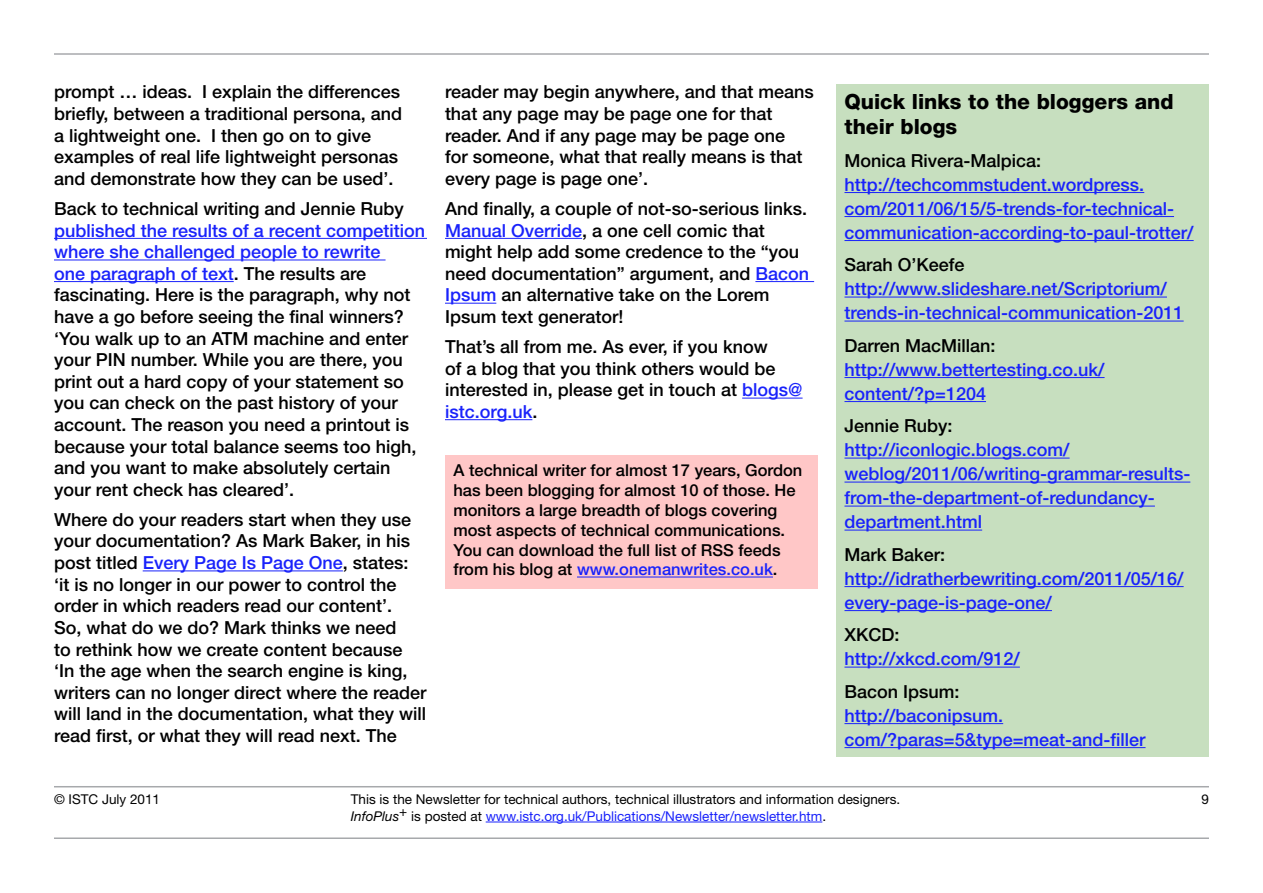
<style>
.page{position:relative;width:1263px;height:893px;background:#fff}
.page>*{position:absolute;margin:0;border:0;box-sizing:border-box;transform-origin:0 0}
.t1{font:800 21px/25.2px "Helvetica Neue";color:#000}
.t2{font:500 18px/21.6px "Helvetica Neue";color:#000}
.t3{font:500 18px/24px "Helvetica Neue";color:#1922fb}
.t4{font:500 16.5px/19.8px "Helvetica Neue";color:#000}
.t5{font:13.5px/16.2px "Helvetica Neue";color:#000}
.s1{color:#1922fb}
.s2{font-style:italic}
</style>
<div class="page">
<hr style="left:54px;top:53px;width:1155px;height:2px;background:#a7a9ac">
<hr style="left:54px;top:837px;width:1155px;height:2px;background:#a7a9ac">
<hr style="left:54px;top:786px;width:1155px;height:1px;background:#a7a9ac">
<hr style="left:486px;top:822px;width:336px;height:1px;background:#1922fb">
<hr style="left:445px;top:238px;width:137px;height:1px;background:#1922fb">
<hr style="left:755px;top:281px;width:59px;height:1px;background:#1922fb">
<hr style="left:445px;top:303px;width:51px;height:1px;background:#1922fb">
<hr style="left:742px;top:398px;width:60px;height:1px;background:#1922fb">
<hr style="left:445px;top:419px;width:87px;height:1px;background:#1922fb">
<hr style="left:54px;top:238px;width:373px;height:1px;background:#1922fb">
<hr style="left:54px;top:260px;width:332px;height:1px;background:#1922fb">
<hr style="left:54px;top:281px;width:180px;height:1px;background:#1922fb">
<hr style="left:143px;top:570px;width:200px;height:1px;background:#1922fb">
<div style="left:445px;top:455px;width:373px;height:133px;background:#ffc7c7"></div>
<hr style="left:577px;top:577px;width:196px;height:1px;background:#1922fb">
<div style="left:836px;top:84px;width:373px;height:673px;background:#c7dfbf"></div>
<hr style="left:844px;top:192px;width:300px;height:1px;background:#1922fb">
<hr style="left:844px;top:216px;width:330px;height:1px;background:#1922fb">
<hr style="left:844px;top:240px;width:350px;height:1px;background:#1922fb">
<hr style="left:844px;top:297px;width:323px;height:1px;background:#1922fb">
<hr style="left:844px;top:321px;width:340px;height:1px;background:#1922fb">
<hr style="left:844px;top:377px;width:260px;height:1px;background:#1922fb">
<hr style="left:844px;top:401px;width:142px;height:1px;background:#1922fb">
<hr style="left:844px;top:458px;width:225px;height:1px;background:#1922fb">
<hr style="left:844px;top:482px;width:346px;height:1px;background:#1922fb">
<hr style="left:844px;top:506px;width:311px;height:1px;background:#1922fb">
<hr style="left:844px;top:530px;width:138px;height:1px;background:#1922fb">
<hr style="left:844px;top:586px;width:340px;height:1px;background:#1922fb">
<hr style="left:844px;top:610px;width:208px;height:1px;background:#1922fb">
<hr style="left:844px;top:667px;width:176px;height:1px;background:#1922fb">
<hr style="left:844px;top:723px;width:159px;height:1px;background:#1922fb">
<hr style="left:844px;top:747px;width:301px;height:1px;background:#1922fb">
<p class="t2" style="left:54px;top:81px;width:350px">prompt … ideas. I explain the differences briefly, between a traditional persona, and a lightweight one. I then go on to give examples of real life lightweight personas and demonstrate how they can be used’.</p>
<p class="t2" style="left:54px;top:198px;width:351px">Back to technical writing and Jennie Ruby</p>
<p class="t2" style="left:54px;top:219px;width:373px"><span class="s1">published the results of a recent competition where she challenged people to rewrite<br>one paragraph of text</span>. The results are fascinating. Here is the paragraph, why not have a go before seeing the final winners? ‘You walk up to an ATM machine and enter your PIN number. While you are there, you print out a hard copy of your statement so you can check on the past history of your account. The reason you need a printout is because your total balance seems too high, and you want to make absolutely certain your rent check has cleared’.</p>
<p class="t2" style="left:54px;top:508px;width:374px">Where do your readers start when they use your documentation? As Mark Baker, in his post titled <span class="s1">Every Page Is Page One</span>, states: ‘it is no longer in our power to control the order in which readers read our content’.<br>So, what do we do? Mark thinks we need<br>to rethink how we create content because ‘In the age when the search engine is king, writers can no longer direct where the reader will land in the documentation, what they will read first, or what they will read next. The</p>
<p class="t2" style="left:445px;top:81px;width:370px">reader may begin anywhere, and that means that any page may be page one for that reader. And if any page may be page one<br>for someone, what that really means is that every page is page one’.</p>
<p class="t2" style="left:445px;top:198px;width:366px">And finally, a couple of not-so-serious links.<br><span class="s1">Manual Override</span>, a one cell comic that might help add some credence to the “you need documentation” argument, and <span class="s1">Bacon Ipsum</span> an alternative take on the Lorem Ipsum text generator!</p>
<p class="t2" style="left:445px;top:336px;width:359px">That’s all from me. As ever, if you know<br>of a blog that you think others would be interested in, please get in touch at <span class="s1">blogs@ istc.org.uk</span>.</p>
<p class="t4" style="left:453px;top:460px;width:350px">A technical writer for almost 17 years, Gordon has been blogging for almost 10 of those. He monitors a large breadth of blogs covering most aspects of technical communications.<br>You can download the full list of RSS feeds from his blog at <span class="s1">www.onemanwrites.co.uk</span>.</p>
<p class="t1" style="left:844px;top:89px;width:331px">Quick links to the bloggers and their blogs</p>
<p class="t2" style="left:844px;top:149px;width:198px">Monica Rivera-Malpica:</p>
<p class="t3" style="left:844px;top:172px;width:351px">http://techcommstudent.wordpress. com/2011/06/15/5-trends-for-technical&shy;communication-according-to-paul-trotter/</p>
<p class="t2" style="left:844px;top:254px;width:122px">Sarah O’Keefe</p>
<p class="t3" style="left:844px;top:277px;width:341px">http://www.slideshare.net/Scriptorium/ trends-in-technical-communication-2011</p>
<p class="t2" style="left:844px;top:334px;width:153px">Darren MacMillan:</p>
<p class="t3" style="left:844px;top:357px;width:262px">http://www.bettertesting.co.uk/ content/?p=1204</p>
<p class="t2" style="left:844px;top:415px;width:110px">Jennie Ruby:</p>
<p class="t3" style="left:844px;top:438px;width:347px">http://iconlogic.blogs.com/ weblog/2011/06/writing-grammar-results&shy;from-the-department-of-redundancy&shy;department.html</p>
<p class="t2" style="left:844px;top:543px;width:102px">Mark Baker:</p>
<p class="t3" style="left:844px;top:566px;width:341px">http://idratherbewriting.com/2011/05/16/ every-page-is-page-one/</p>
<p class="t2" style="left:844px;top:624px;width:56px">XKCD:</p>
<p class="t3" style="left:844px;top:647px;width:177px">http://xkcd.com/912/</p>
<p class="t2" style="left:844px;top:680px;width:117px">Bacon Ipsum:</p>
<p class="t3" style="left:844px;top:703px;width:303px">http://baconipsum. com/?paras=5&amp;type=meat-and-filler</p>
<p class="t5" style="left:54px;top:791px;width:108px">© ISTC July 2011</p>
<p class="t5" style="left:1201px;top:791px;width:9px">9</p>
<p class="t5" style="left:351px;top:791px;width:551px">This is the Newsletter for technical authors, technical illustrators and information designers.<br><span class="s2">InfoPlus</span>+ is posted at <span class="s1">www.istc.org.uk/Publications/Newsletter/newsletter.htm</span>.</p>
</div>
